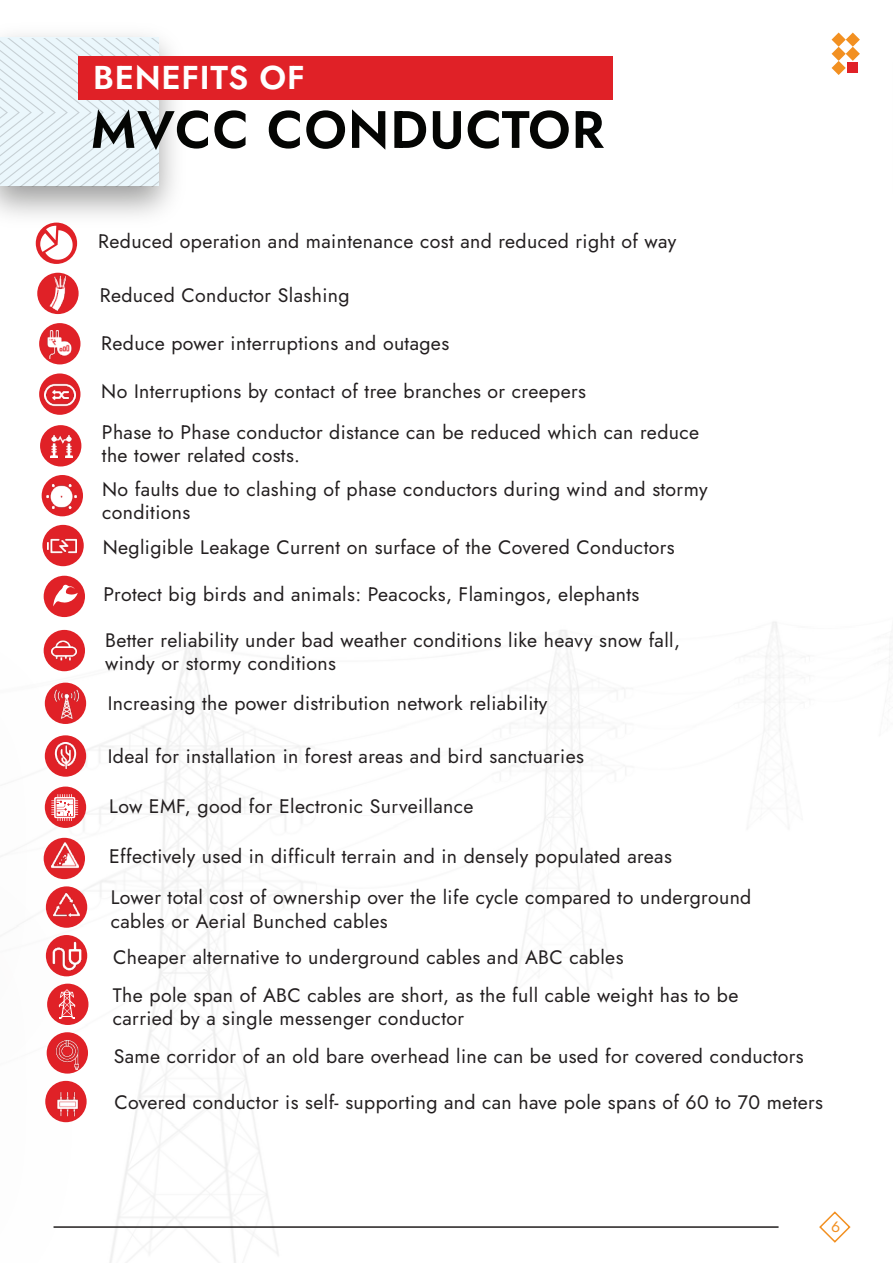
<style>
.page{position:relative;width:893px;height:1263px;background:#fff}
.page>*{position:absolute;margin:0;border:0;box-sizing:border-box;transform-origin:0 0}
.t1{font:600 52.5px "Jost";letter-spacing:.02em;color:#040503}
.t2{font:600 33px "Jost";letter-spacing:.02em;color:#fff}
.t3{font:19.5px/37px "Jost";letter-spacing:.02em;color:#231f20}
.t4{font:15px "Jost";color:#f29021;scale:1.05 1}
</style>
<div class="page">
<img style="left:0;top:35px;width:174px;height:203px">
<svg style="left:0;top:39px;width:158px;height:147px;background:#e5f1f5"></svg>
<div style="left:78px;top:56px;width:535px;height:44px;background:#e02127"></div>
<img style="left:43px;top:575px;width:80px;height:227px">
<img style="left:0;top:648px;width:44px;height:154px">
<img style="left:0;top:802px;width:123px;height:461px">
<img style="left:0;top:882px;width:44px;height:381px">
<div style="left:36px;top:223px;width:41px;height:41px;background:#e02127;border-radius:50%"></div>
<div style="left:37px;top:273px;width:42px;height:41px;background:#e02127;border-radius:50%"></div>
<svg style="left:40px;top:226px;width:33px;height:34px"></svg>
<div style="left:39px;top:323px;width:41px;height:41px;background:#e02127;border-radius:50%"></div>
<svg style="left:39px;top:373px;width:41px;height:42px"></svg>
<div style="left:40px;top:425px;width:41px;height:41px;background:#e02127;border-radius:50%"></div>
<div style="left:42px;top:475px;width:41px;height:41px;background:#e02127;border-radius:50%"></div>
<div style="left:42px;top:525px;width:42px;height:41px;background:#e02127;border-radius:50%"></div>
<div style="left:44px;top:576px;width:41px;height:41px;background:#e02127;border-radius:50%"></div>
<svg style="left:53px;top:585px;width:25px;height:21px"></svg>
<div style="left:44px;top:630px;width:41px;height:41px;background:#e02127;border-radius:50%"></div>
<div style="left:45px;top:683px;width:41px;height:41px;background:#e02127;border-radius:50%"></div>
<div style="left:45px;top:735px;width:41px;height:42px;background:#e02127;border-radius:50%"></div>
<div style="left:45px;top:786px;width:41px;height:42px;background:#e02127;border-radius:50%"></div>
<div style="left:44px;top:838px;width:41px;height:41px;background:#e02127;border-radius:50%"></div>
<svg style="left:51px;top:794px;width:27px;height:27px"></svg>
<div style="left:46px;top:886px;width:41px;height:42px;background:#e02127;border-radius:50%"></div>
<div style="left:46px;top:935px;width:41px;height:41px;background:#e02127;border-radius:50%"></div>
<div style="left:47px;top:984px;width:41px;height:41px;background:#e02127;border-radius:50%"></div>
<div style="left:47px;top:1032px;width:41px;height:41px;background:#e02127;border-radius:50%"></div>
<div style="left:45px;top:1081px;width:42px;height:41px;background:#e02127;border-radius:50%"></div>
<svg style="left:59px;top:989px;width:16px;height:30px"></svg>
<svg style="left:831px;top:33px;width:29px;height:42px"></svg>
<svg style="left:819px;top:1211px;width:32px;height:32px"></svg>
<hr style="left:54px;top:1226px;width:724px;height:2px;background:#211e1e">
<img style="left:57px;top:1092px;width:21px;height:24px">
<img style="left:53px;top:1040px;width:29px;height:30px">
<img style="left:52px;top:941px;width:29px;height:29px">
<img style="left:51px;top:842px;width:28px;height:27px">
<img style="left:54px;top:892px;width:25px;height:26px">
<img style="left:54px;top:743px;width:23px;height:26px">
<img style="left:54px;top:688px;width:32px;height:40px">
<img style="left:52px;top:640px;width:24px;height:21px">
<img style="left:47px;top:532px;width:29px;height:28px">
<img style="left:43px;top:484px;width:40px;height:41px">
<img style="left:51px;top:435px;width:22px;height:22px">
<img style="left:45px;top:379px;width:30px;height:31px">
<img style="left:47px;top:331px;width:27px;height:28px">
<img style="left:47px;top:275px;width:22px;height:37px">
<h2 class="t2" style="left:93px;top:55px;width:213px">BENEFITS OF</h2>
<h1 class="t1" style="left:91px;top:94px;width:515px">MVCC CONDUCTOR</h1>
<p class="t3" style="left:98px;top:223px;width:580px">Reduced operation and maintenance cost and reduced right of way</p>
<p class="t3" style="left:100px;top:277px;width:251px">Reduced Conductor Slashing</p>
<p class="t3" style="left:101px;top:324px;width:349px">Reduce power interruptions and outages</p>
<p class="t3" style="left:101px;top:371px;width:599px;line-height:40.5px">No Interruptions by contact of tree branches or creepers<br>Phase to Phase conductor distance can be reduced which can reduce</p>
<p class="t3" style="left:102px;top:439px;width:607px;line-height:33.6px">the tower related costs.<br>No faults due to clashing of phase conductors during wind and stormy</p>
<p class="t3" style="left:102px;top:495px;width:574px;line-height:35.1px">conditions<br>Negligible Leakage Current on surface of the Covered Conductors</p>
<p class="t3" style="left:104px;top:576px;width:537px">Protect big birds and animals: Peacocks, Flamingos, elephants</p>
<p class="t3" style="left:105px;top:628px;width:576px;line-height:23.4px">Better reliability under bad weather conditions like heavy snow fall, windy or stormy conditions</p>
<p class="t3" style="left:108px;top:685px;width:441px">Increasing the power distribution network reliability</p>
<p class="t3" style="left:108px;top:737px;width:478px">Ideal for installation in forest areas and bird sanctuaries</p>
<p class="t3" style="left:109px;top:788px;width:366px">Low EMF, good for Electronic Surveillance</p>
<p class="t3" style="left:109px;top:836px;width:644px;line-height:41.4px">Effectively used in difficult terrain and in densely populated areas<br>Lower total cost of ownership over the life cycle compared to underground</p>
<p class="t3" style="left:111px;top:903px;width:629px">cables or Aerial Bunched cables<br>Cheaper alternative to underground cables and ABC cables<br>The pole span of ABC cables are short, as the full cable weight has to be</p>
<p class="t3" style="left:113px;top:1000px;width:692px;line-height:37.5px">carried by a single messenger conductor<br>Same corridor of an old bare overhead line can be used for covered conductors</p>
<p class="t3" style="left:114px;top:1084px;width:710px">Covered conductor is self- supporting and can have pole spans of 60 to 70 meters</p>
<p class="t4" style="left:831px;top:1217px;width:10px">6</p>
</div>
